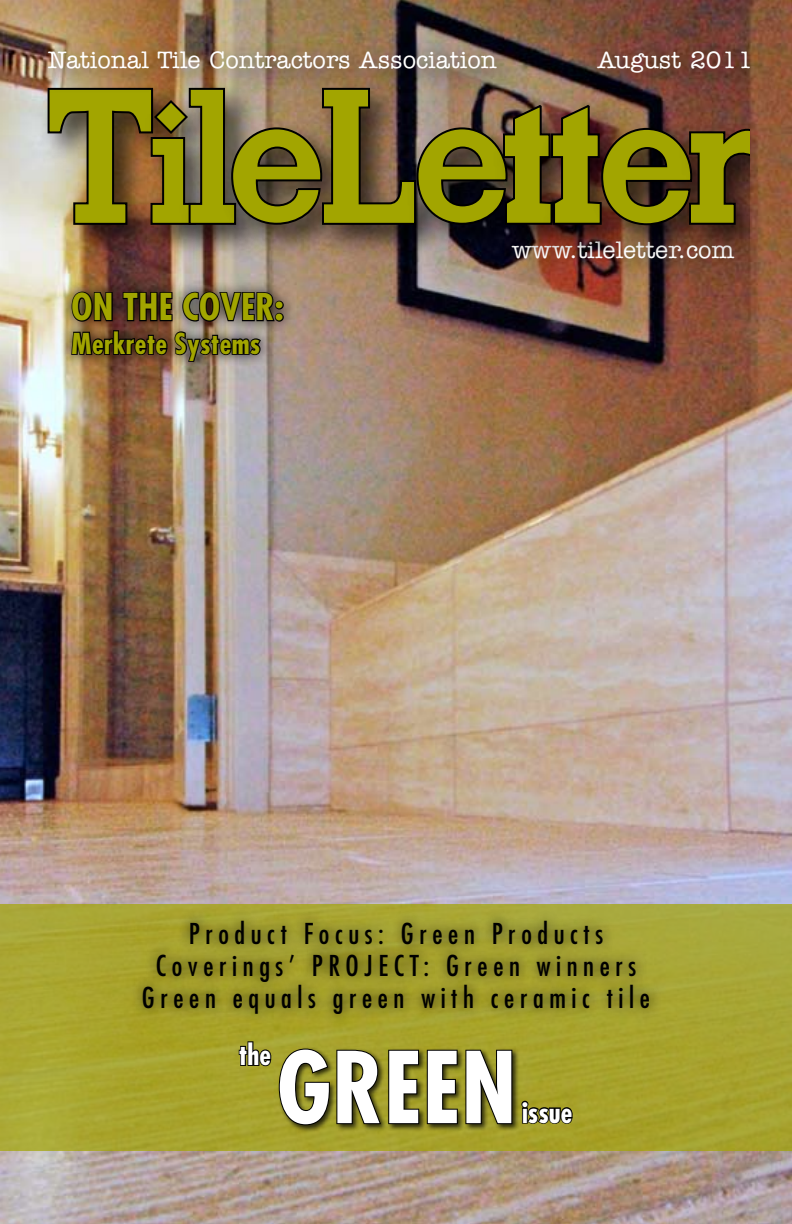
<style>
.page{position:relative;width:792px;height:1224px;background:#fff}
.page>*{position:absolute;margin:0;border:0;box-sizing:border-box;transform-origin:0 0}
.t1{font:700 condensed 96px "Futura Std";letter-spacing:.01em;color:#fff}
.t2{font:700 condensed 36px "Futura Std";letter-spacing:.01em;color:#a2a500}
.t3{font:condensed 28px/32px "Futura";letter-spacing:.2em;color:#000;text-align:center}
.t4{font:700 condensed 28px "Futura Std";letter-spacing:.01em;color:#a2a500}
.t5{font:700 condensed 28px "Futura Std";color:#fff}
.t6{font:500 24px "American Typewriter";color:#fff}
</style>
<div class="page">
<img style="left:0;top:0;width:792px;height:1224px">
<div style="left:58px;top:278px;width:237px;height:95px;background:#000;opacity:.75"></div>
<img style="left:70px;top:270px;width:215px;height:105px">
<img style="left:30px;top:112px;width:102px;height:158px">
<img style="left:25px;top:25px;width:509px;height:87px">
<img style="left:486px;top:270px;width:263px;height:15px">
<img style="left:572px;top:25px;width:177px;height:62px">
<img style="left:132px;top:226px;width:38px;height:44px">
<img style="left:170px;top:70px;width:110px;height:200px">
<img style="left:214px;top:226px;width:90px;height:44px">
<img style="left:304px;top:70px;width:156px;height:200px">
<img style="left:398px;top:226px;width:86px;height:44px">
<img style="left:484px;top:226px;width:50px;height:44px">
<img style="left:534px;top:226px;width:50px;height:44px">
<img style="left:584px;top:226px;width:86px;height:44px">
<img style="left:670px;top:226px;width:79px;height:44px">
<img style="left:47px;top:87px;width:702px;height:139px">
<svg style="left:0;top:905px;width:792px;height:246px;background:#a7a42f"></svg>
<div style="left:130px;top:907px;width:531px;height:118px;background:#000;opacity:.75"></div>
<div style="left:277px;top:1046px;width:243px;height:87px;background:#000;opacity:.75"></div>
<svg style="left:278px;top:1048px;width:142px;height:78px;background:#4c4913"></svg>
<svg style="left:426px;top:1049px;width:87px;height:76px;background:#413f10"></svg>
<svg style="left:238px;top:1040px;width:34px;height:27px"></svg>
<div style="left:522px;top:1107px;width:6px;height:17px;border:2px solid #000"></div>
<div style="left:521px;top:1101px;width:7px;height:7px;border:2px solid #000;border-radius:50%"></div>
<svg style="left:526px;top:1106px;width:48px;height:19px"></svg>
<p class="t6" style="left:48px;top:47px;width:450px">National Tile Contractors Association</p>
<p class="t6" style="left:598px;top:47px;width:157px">August 2011</p>
<p class="t2" style="left:72px;top:285px;width:214px">ON THE COVER:</p>
<p class="t4" style="left:72px;top:326px;width:190px">Merkrete Systems</p>
<p class="t6" style="left:512px;top:237px;width:224px">www.tileletter.com</p>
<p class="t3" style="left:142px;top:917px;width:510px">Product Focus: Green Products<br>Coverings’ PROJECT: Green winners<br>Green equals green with ceramic tile</p>
<p class="t1" style="left:277px;top:1028px;width:241px">GREEN</p>
<p class="t5" style="left:239px;top:1037px;width:34px">the</p>
<p class="t5" style="left:522px;top:1095px;width:52px">issue</p>
</div>
